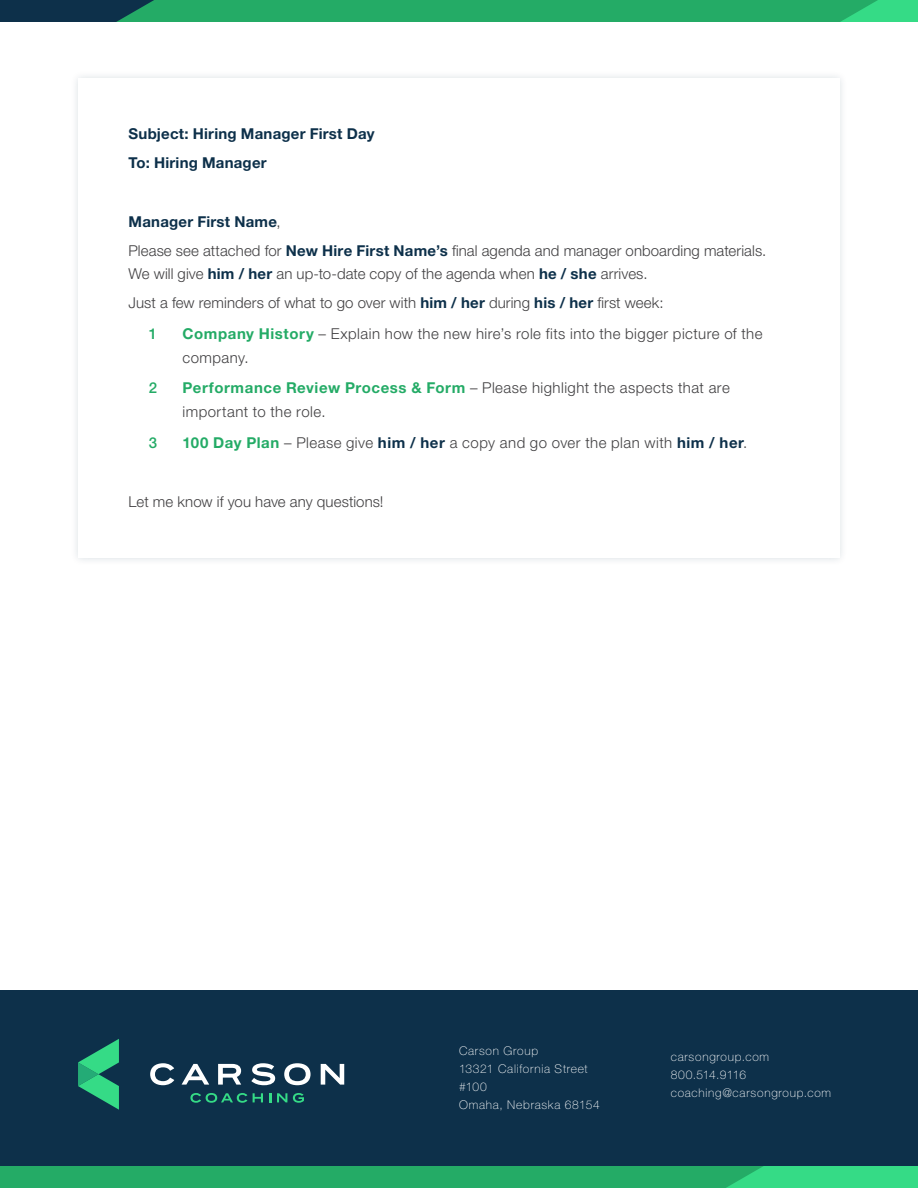
<style>
.page{position:relative;width:918px;height:1188px;background:#fff}
.page>*{position:absolute;margin:0;border:0;box-sizing:border-box;transform-origin:0 0}
.t1{font:300 15px/29.2px "Helvetica Neue LT Pro";letter-spacing:.01em;color:#414042}
.t2{font:300 15px/24px "Helvetica Neue LT Pro";letter-spacing:.03em;color:#414042}
.t3{font:700 15px/29.2px "Helvetica Neue LT Pro";letter-spacing:.015em;color:#0d304a}
.t4{font:500 15px "Helvetica Neue LT Pro";color:#24ab66}
.t5{font:100 12px/18px "Helvetica Neue LT Pro";letter-spacing:.065em;color:#fff}
.s1{font-weight:700;color:#0d304a}
.s2{font-weight:700;color:#24ab66}
</style>
<div class="page">
<div style="left:0;top:0;width:918px;height:22px;background:#0d304a"></div>
<svg style="left:116px;top:0;width:802px;height:22px;background:#24ab67"></svg>
<div style="left:0;top:990px;width:918px;height:198px;background:#0d304a"></div>
<div style="left:0;top:1166px;width:918px;height:22px;background:#24ab66"></div>
<svg style="left:726px;top:1166px;width:192px;height:22px;background:#33d682"></svg>
<svg style="left:78px;top:1039px;width:41px;height:71px"></svg>
<svg style="left:251px;top:1063px;width:24px;height:22px"></svg>
<svg style="left:284px;top:1063px;width:27px;height:22px"></svg>
<svg style="left:321px;top:1064px;width:23px;height:21px"></svg>
<svg style="left:182px;top:1064px;width:27px;height:21px"></svg>
<svg style="left:218px;top:1064px;width:23px;height:21px"></svg>
<svg style="left:150px;top:1063px;width:24px;height:22px"></svg>
<svg style="left:190px;top:1093px;width:57px;height:10px"></svg>
<svg style="left:253px;top:1093px;width:10px;height:9px"></svg>
<svg style="left:269px;top:1093px;width:2px;height:9px"></svg>
<svg style="left:277px;top:1093px;width:10px;height:9px"></svg>
<svg style="left:293px;top:1093px;width:11px;height:10px"></svg>
<div style="left:70px;top:70px;width:778px;height:496px;background:#f8f9fa"></div>
<div style="left:78px;top:78px;width:762px;height:480px;background:#fff"></div>
<p class="t3" style="left:129px;top:119px;width:247px">Subject: Hiring Manager First Day<br>To: Hiring Manager</p>
<p class="t1" style="left:129px;top:207px;width:639px"><span class="s1">Manager First Name</span>,<br>Please see attached for <span class="s1">New Hire First Name’s</span> final agenda and manager onboarding materials.</p>
<p class="t1" style="left:129px;top:258px;width:536px">We will give <span class="s1">him / her</span> an up-to-date copy of the agenda when <span class="s1">he / she</span> arrives.<br>Just a few reminders of what to go over with <span class="s1">him / her</span> during <span class="s1">his / her</span> first week:</p>
<p class="t4" style="left:149px;top:324px;width:10px">1</p>
<p class="t2" style="left:183px;top:321px;width:582px"><span class="s2">Company History</span> – Explain how the new hire’s role fits into the bigger picture of the company.</p>
<p class="t4" style="left:149px;top:379px;width:10px">2</p>
<p class="t2" style="left:183px;top:376px;width:549px"><span class="s2">Performance Review Process &amp; Form</span> – Please highlight the aspects that are important to the role.</p>
<p class="t4" style="left:149px;top:434px;width:10px">3</p>
<p class="t2" style="left:183px;top:431px;width:566px"><span class="s2">100 Day Plan</span> – Please give <span class="s1">him / her</span> a copy and go over the plan with <span class="s1">him / her</span>.</p>
<p class="t1" style="left:129px;top:486px;width:257px">Let me know if you have any questions!</p>
<p class="t5" style="left:459px;top:1042px;width:142px">Carson Group<br>13321 California Street #100<br>Omaha, Nebraska 68154</p>
<p class="t5" style="left:671px;top:1047px;width:162px">carsongroup.com<br>800.514.9116 coaching@carsongroup.com</p>
</div>
